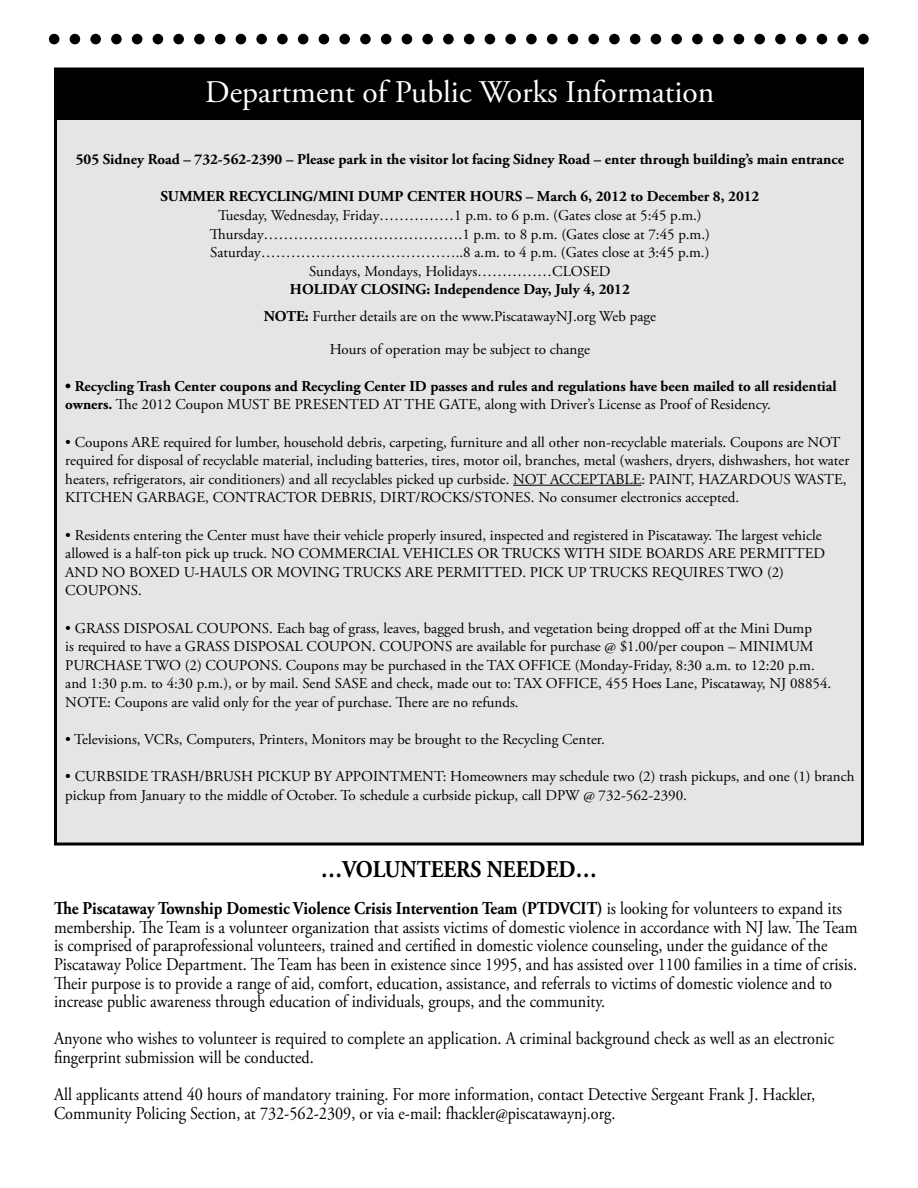
<style>
.page{position:relative;width:918px;height:1188px;background:#fff}
.page>*{position:absolute;margin:0;border:0;box-sizing:border-box;transform-origin:0 0}
.t1{font:31.5px "Adobe Garamond Pro";color:#fff}
.t2{font:700 24px "Adobe Garamond Pro";color:#000;scale:.9 1}
.t3{font:18px/18.6px "Adobe Garamond Pro";color:#000;scale:.9 1}
.t4{font:15px/18.6px "Adobe Garamond Pro";color:#000}
.t5{font:700 15px/18.6px "Adobe Garamond Pro";color:#000}
.s1{font-weight:700}
.s2{font-weight:400}
</style>
<div class="page">
<div style="left:49px;top:34px;width:10px;height:10px;background:#000;border-radius:50%"></div>
<div style="left:70px;top:34px;width:10px;height:10px;background:#000;border-radius:50%"></div>
<div style="left:90px;top:34px;width:11px;height:10px;background:#000;border-radius:50%"></div>
<div style="left:111px;top:34px;width:11px;height:10px;background:#000;border-radius:50%"></div>
<div style="left:132px;top:34px;width:10px;height:10px;background:#000;border-radius:50%"></div>
<div style="left:153px;top:34px;width:10px;height:10px;background:#000;border-radius:50%"></div>
<div style="left:173px;top:34px;width:11px;height:10px;background:#000;border-radius:50%"></div>
<div style="left:194px;top:34px;width:11px;height:10px;background:#000;border-radius:50%"></div>
<div style="left:215px;top:34px;width:10px;height:10px;background:#000;border-radius:50%"></div>
<div style="left:236px;top:34px;width:10px;height:10px;background:#000;border-radius:50%"></div>
<div style="left:256px;top:34px;width:11px;height:10px;background:#000;border-radius:50%"></div>
<div style="left:277px;top:34px;width:11px;height:10px;background:#000;border-radius:50%"></div>
<div style="left:298px;top:34px;width:10px;height:10px;background:#000;border-radius:50%"></div>
<div style="left:319px;top:34px;width:10px;height:10px;background:#000;border-radius:50%"></div>
<div style="left:339px;top:34px;width:11px;height:10px;background:#000;border-radius:50%"></div>
<div style="left:360px;top:34px;width:11px;height:10px;background:#000;border-radius:50%"></div>
<div style="left:381px;top:34px;width:10px;height:10px;background:#000;border-radius:50%"></div>
<div style="left:402px;top:34px;width:10px;height:10px;background:#000;border-radius:50%"></div>
<div style="left:422px;top:34px;width:11px;height:10px;background:#000;border-radius:50%"></div>
<div style="left:443px;top:34px;width:11px;height:10px;background:#000;border-radius:50%"></div>
<div style="left:464px;top:34px;width:10px;height:10px;background:#000;border-radius:50%"></div>
<div style="left:485px;top:34px;width:10px;height:10px;background:#000;border-radius:50%"></div>
<div style="left:505px;top:34px;width:11px;height:10px;background:#000;border-radius:50%"></div>
<div style="left:526px;top:34px;width:11px;height:10px;background:#000;border-radius:50%"></div>
<div style="left:547px;top:34px;width:10px;height:10px;background:#000;border-radius:50%"></div>
<div style="left:568px;top:34px;width:10px;height:10px;background:#000;border-radius:50%"></div>
<div style="left:588px;top:34px;width:11px;height:10px;background:#000;border-radius:50%"></div>
<div style="left:609px;top:34px;width:11px;height:10px;background:#000;border-radius:50%"></div>
<div style="left:630px;top:34px;width:10px;height:10px;background:#000;border-radius:50%"></div>
<div style="left:651px;top:34px;width:10px;height:10px;background:#000;border-radius:50%"></div>
<div style="left:671px;top:34px;width:11px;height:10px;background:#000;border-radius:50%"></div>
<div style="left:692px;top:34px;width:11px;height:10px;background:#000;border-radius:50%"></div>
<div style="left:713px;top:34px;width:10px;height:10px;background:#000;border-radius:50%"></div>
<div style="left:734px;top:34px;width:10px;height:10px;background:#000;border-radius:50%"></div>
<div style="left:754px;top:34px;width:11px;height:10px;background:#000;border-radius:50%"></div>
<div style="left:775px;top:34px;width:11px;height:10px;background:#000;border-radius:50%"></div>
<div style="left:796px;top:34px;width:10px;height:10px;background:#000;border-radius:50%"></div>
<div style="left:817px;top:34px;width:10px;height:10px;background:#000;border-radius:50%"></div>
<div style="left:837px;top:34px;width:11px;height:10px;background:#000;border-radius:50%"></div>
<div style="left:858px;top:34px;width:11px;height:10px;background:#000;border-radius:50%"></div>
<div style="left:58px;top:120px;width:802px;height:722px;background:#e5e5e5"></div>
<div style="left:56px;top:69px;width:807px;height:51px;background:#000"></div>
<div style="left:54px;top:68px;width:810px;height:778px;border:3px solid #000"></div>
<hr style="left:513px;top:485px;width:128px;height:1px;background:#000">
<h1 class="t1" style="left:205px;top:74px;width:511px">Department of Public Works Information</h1>
<p class="t5" style="left:76px;top:150px;width:770px">505 Sidney Road – 732-562-2390 – Please park in the visitor lot facing Sidney Road – enter through building’s main entrance</p>
<p class="t5" style="left:160px;top:188px;width:601px">SUMMER RECYCLING/MINI DUMP CENTER HOURS – March 6, 2012 to December 8, 2012</p>
<p class="t4" style="left:210px;top:207px;width:501px;text-align:center">Tuesday, Wednesday, Friday……………1 p.m. to 6 p.m. (Gates close at 5:45 p.m.)<br>Thursday………………………………….1 p.m. to 8 p.m. (Gates close at 7:45 p.m.)<br>Saturday…………………………………..8 a.m. to 4 p.m. (Gates close at 3:45 p.m.)<br>Sundays, Mondays, Holidays……………CLOSED</p>
<p class="t4" style="left:264px;top:277px;width:394px;line-height:27px;text-align:center"><span class="s1">HOLIDAY CLOSING: Independence Day, July 4, 2012<br>NOTE:</span> Further details are on the www.PiscatawayNJ.org Web page</p>
<p class="t4" style="left:330px;top:340px;width:262px">Hours of operation may be subject to change</p>
<p class="t5" style="left:65px;top:377px;width:773px">• Recycling Trash Center coupons and Recycling Center ID passes and rules and regulations have been mailed to all residential owners. <span class="s2">The 2012 Coupon MUST BE PRESENTED AT THE GATE, along with Driver’s License as Proof of Residency.</span></p>
<p class="t4" style="left:65px;top:433px;width:786px">• Coupons ARE required for lumber, household debris, carpeting, furniture and all other non-recyclable materials. Coupons are NOT required for disposal of recyclable material, including batteries, tires, motor oil, branches, metal (washers, dryers, dishwashers, hot water heaters, refrigerators, air conditioners) and all recyclables picked up curbside. NOT ACCEPTABLE: PAINT, HAZARDOUS WASTE, KITCHEN GARBAGE, CONTRACTOR DEBRIS, DIRT/ROCKS/STONES. No consumer electronics accepted.</p>
<p class="t4" style="left:65px;top:526px;width:761px">• Residents entering the Center must have their vehicle properly insured, inspected and registered in Piscataway. The largest vehicle allowed is a half-ton pick up truck. NO COMMERCIAL VEHICLES OR TRUCKS WITH SIDE BOARDS ARE PERMITTED AND NO BOXED U-HAULS OR MOVING TRUCKS ARE PERMITTED. PICK UP TRUCKS REQUIRES TWO (2)<br>COUPONS.</p>
<p class="t4" style="left:65px;top:619px;width:768px">• GRASS DISPOSAL COUPONS. Each bag of grass, leaves, bagged brush, and vegetation being dropped off at the Mini Dump<br>is required to have a GRASS DISPOSAL COUPON. COUPONS are available for purchase @ $1.00/per coupon – MINIMUM PURCHASE TWO (2) COUPONS. Coupons may be purchased in the TAX OFFICE (Monday-Friday, 8:30 a.m. to 12:20 p.m. and 1:30 p.m. to 4:30 p.m.), or by mail. Send SASE and check, made out to: TAX OFFICE, 455 Hoes Lane, Piscataway, NJ 08854.<br>NOTE: Coupons are valid only for the year of purchase. There are no refunds.</p>
<p class="t4" style="left:65px;top:731px;width:541px">• Televisions, VCRs, Computers, Printers, Monitors may be brought to the Recycling Center.</p>
<p class="t4" style="left:65px;top:768px;width:791px">• CURBSIDE TRASH/BRUSH PICKUP BY APPOINTMENT: Homeowners may schedule two (2) trash pickups, and one (1) branch pickup from January to the middle of October. To schedule a curbside pickup, call DPW @ 732-562-2390.</p>
<h2 class="t2" style="left:321px;top:856px;width:309px">…VOLUNTEERS NEEDED…</h2>
<p class="t3" style="left:54px;top:900px;width:894px"><span class="s1">The Piscataway Township Domestic Violence Crisis Intervention Team (PTDVCIT)</span> is looking for volunteers to expand its membership. The Team is a volunteer organization that assists victims of domestic violence in accordance with NJ law. The Team is comprised of paraprofessional volunteers, trained and certified in domestic violence counseling, under the guidance of the Piscataway Police Department. The Team has been in existence since 1995, and has assisted over 1100 families in a time of crisis.<br>Their purpose is to provide a range of aid, comfort, education, assistance, and referrals to victims of domestic violence and to increase public awareness through education of individuals, groups, and the community.</p>
<p class="t3" style="left:54px;top:1030px;width:868px">Anyone who wishes to volunteer is required to complete an application. A criminal background check as well as an electronic fingerprint submission will be conducted.</p>
<p class="t3" style="left:54px;top:1086px;width:847px">All applicants attend 40 hours of mandatory training. For more information, contact Detective Sergeant Frank J. Hackler,<br>Community Policing Section, at 732-562-2309, or via e-mail: fhackler@piscatawaynj.org.</p>
</div>
